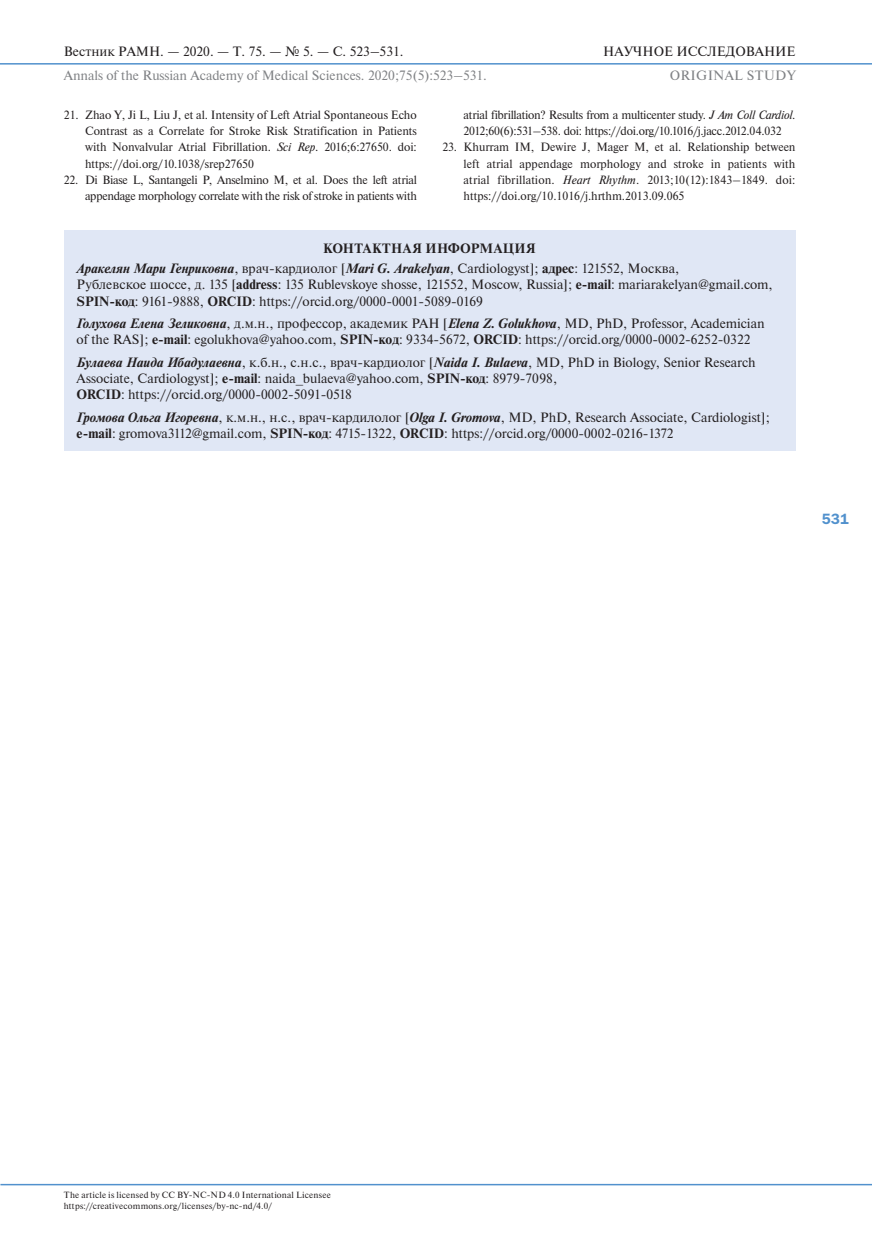
<style>
.page{position:relative;width:872px;height:1234px;background:#fff}
.page>*{position:absolute;margin:0;border:0;box-sizing:border-box;transform-origin:0 0}
.t1{font:15px "Franklin Gothic Demi C";color:#5191cd}
.t2{font:13.5px/16.2px "Newton";color:#231f20}
.t3{font:13.5px "Newton";color:#808285}
.t4{font:13.5px "Newton";letter-spacing:.02em;color:#808285}
.t5{font:12px/16.2px "Newton";letter-spacing:-.02em;color:#231f20;text-align:justify}
.t6{font:9px/10.8px "Newton";letter-spacing:.025em;color:#231f20}
.s1{font-style:italic}
.s2{font-weight:700}
.s3{font-weight:700;font-style:italic}
</style>
<div class="page">
<hr style="left:0;top:1183px;width:872px;height:1px;background:#5191cd">
<hr style="left:0;top:63px;width:872px;height:2px;background:#5191cd">
<div style="left:64px;top:230px;width:731px;height:221px;background:#e0e7f5"></div>
<p class="t2" style="left:64px;top:45px;width:341px">Вестник РАМН. — 2020. — Т. 75. — № 5. — С. 523–531.</p>
<p class="t3" style="left:64px;top:71px;width:425px">Annals of the Russian Academy of Medical Sciences. 2020;75(5):523–531.</p>
<p class="t2" style="left:603px;top:45px;width:194px">НАУЧНОЕ ИССЛЕДОВАНИЕ</p>
<p class="t4" style="left:670px;top:71px;width:127px">ORIGINAL STUDY</p>
<p class="t5" style="left:85px;top:108px;width:333px;text-indent:-21px">21. Zhao Y, Ji L, Liu J, et al. Intensity of Left Atrial Spontaneous Echo Contrast as a Correlate for Stroke Risk Stratification in Patients with Nonvalvular Atrial Fibrillation. <span class="s1">Sci Rep.</span> 2016;6:27650. doi: https://doi.org/10.1038/srep27650</p>
<p class="t5" style="left:64px;top:173px;width:355px;text-align:right">22. Di Biase L, Santangeli P, Anselmino M, et al. Does the left atrial appendage morphology correlate with the risk of stroke in patients with</p>
<p class="t5" style="left:463px;top:108px;width:333px">atrial fibrillation? Results from a multicenter study. <span class="s1">J Am Coll Cardiol</span>.<br>2012;60(6):531–538. doi: https://doi.org/10.1016/j.jacc.2012.04.032</p>
<p class="t5" style="left:463px;top:140px;width:333px;text-indent:-21px">23. Khurram IM, Dewire J, Mager M, et al. Relationship between left atrial appendage morphology and stroke in patients with atrial fibrillation. <span class="s1">Heart Rhythm</span>. 2013;10(12):1843–1849. doi: https://doi.org/10.1016/j.hrthm.2013.09.065</p>
<p class="t2" style="left:77px;top:239px;width:604px;line-height:20.4px;text-indent:247px"><span class="s2">КОНТАКТНАЯ ИНФОРМАЦИЯ<br></span><span class="s3">Аракелян Мари Генриковна</span>, врач-кардиолог [<span class="s3">Mari G. Arakelyan</span>, Cardiologyst]; <span class="s2">адрес</span>: 121552, Москва,</p>
<p class="t2" style="left:77px;top:278px;width:697px">Рублевское шоссе, д. 135 [<span class="s2">address</span>: 135 Rublevskoye shosse, 121552, Moscow, Russia]; <span class="s2">e-mail</span>: mariarakelyan@gmail.com,<br><span class="s2">SPIN-код</span>: 9161-9888, <span class="s2">ORCID</span>: https://orcid.org/0000-0001-5089-0169</p>
<p class="t2" style="left:77px;top:317px;width:689px"><span class="s3">Голухова Елена Зеликовна</span>, д.м.н., профессор, академик РАН [<span class="s3">Elena Z. Golukhova</span>, MD, PhD, Professor, Academician of the RAS]; <span class="s2">e-mail</span>: egolukhova@yahoo.com, <span class="s2">SPIN-код</span>: 9334-5672, <span class="s2">ORCID</span>: https://orcid.org/0000-0002-6252-0322</p>
<p class="t2" style="left:77px;top:355px;width:680px"><span class="s3">Булаева Наида Ибадулаевна</span>, к.б.н., с.н.с., врач-кардиолог [<span class="s3">Naida I. Bulaeva</span>, MD, PhD in Biology, Senior Research<br>Associate, Cardiologyst]; <span class="s2">e-mail</span>: naida_bulaeva@yahoo.com, <span class="s2">SPIN-код</span>: 8979-7098,<br><span class="s2">ORCID</span>: https://orcid.org/0000-0002-5091-0518</p>
<p class="t2" style="left:77px;top:410px;width:695px"><span class="s3">Громова Ольга Игоревна</span>, к.м.н., н.с., врач-кардилолог [<span class="s3">Olga I. Gromova</span>, MD, PhD, Research Associate, Cardiologist]; <span class="s2">e-mail</span>: gromova3112@gmail.com, <span class="s2">SPIN-код</span>: 4715-1322, <span class="s2">ORCID</span>: https://orcid.org/0000-0002-0216-1372</p>
<p class="t1" style="left:821px;top:513px;width:29px">531</p>
<p class="t6" style="left:64px;top:1190px;width:268px">The article is licensed by CC BY-NC-ND 4.0 International Licensee https://creativecommons.org/licenses/by-nc-nd/4.0/</p>
</div>
